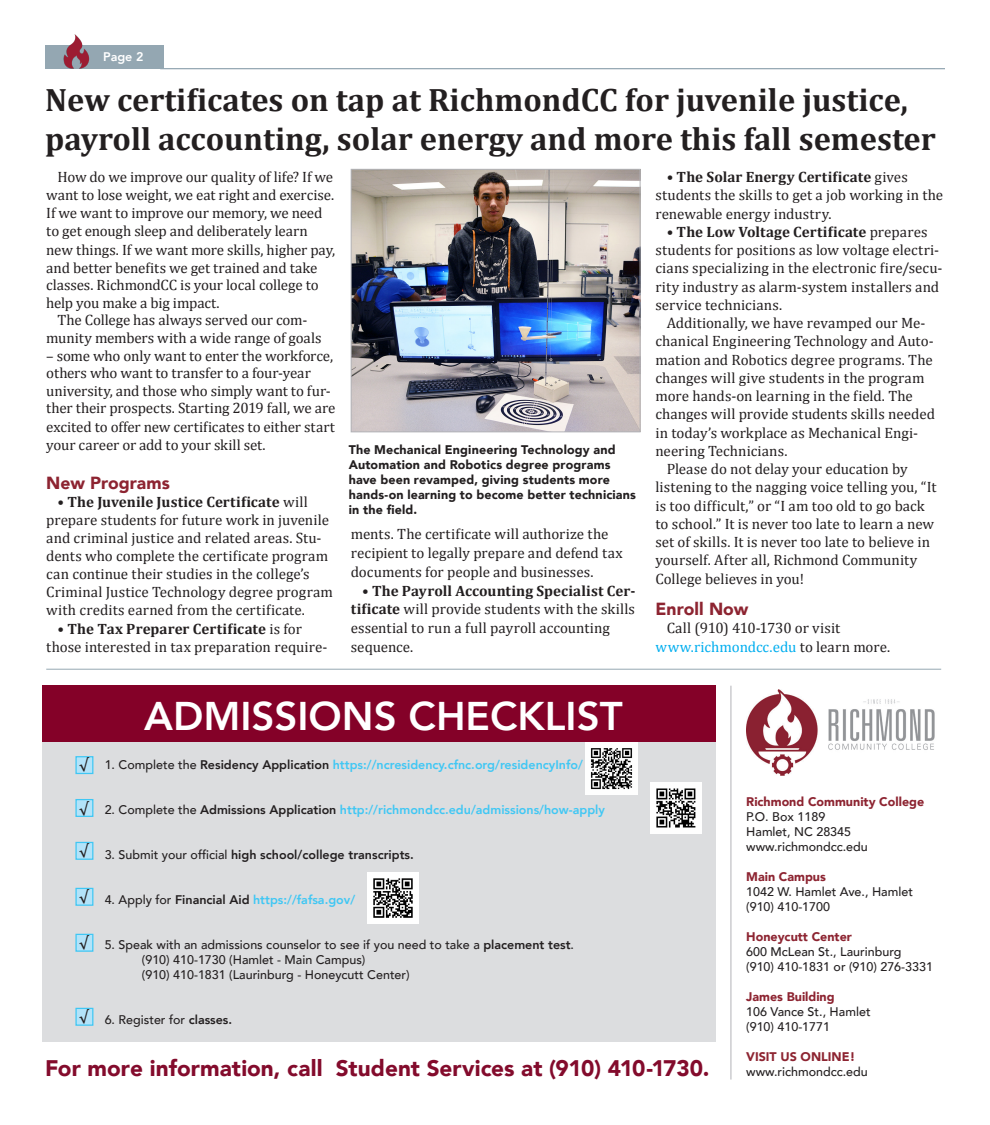
<style>
.page{position:relative;width:990px;height:1125px;background:#fff}
.page>*{position:absolute;margin:0;border:0;box-sizing:border-box;transform-origin:0 0}
.t1{font:800 40px "Avenir";color:#fff}
.Headline_1{font:700 32.5px/39px "Cambria";color:#231f20}
.Body_Subhead{font:900 22.5px "Avenir";color:#830b2c}
.Body_Subhead-2{font:900 17.5px "Avenir";color:#8d2431}
.t2{font:15px/18.2px "Cambria";color:#231f20}
.No_Spacing{font:500 12.5px "Avenir";color:#231f20}
.t3{font:800 12.5px "Avenir";color:#40c7f4}
.Photo_Cutline{font:900 12.5px/15px "Avenir";letter-spacing:.015em;color:#231f20}
.No_Spacing-2{font:900 12.5px "Avenir";color:#8d2431}
.t4{font:800 12.5px "Avenir";color:#231f20}
.t5{font:700 12.5px "Cambria";color:#231f20}
.t6{font:800 12.5px "Avenir";color:#fff}
.s1{font-weight:700}
.s2{color:#00aeef}
.s3{font-weight:500;color:#231f20}
.s4{color:#231f20}
.s5{font-weight:500}
.s6{font-weight:800}
</style>
<div class="page">
<div style="left:45px;top:46px;width:119px;height:23px;background:#94a7b2"></div>
<img style="left:56px;top:34px;width:39px;height:35px">
<hr style="left:160px;top:68px;width:785px;height:1px;background:#94a7b2">
<img style="left:746px;top:689px;width:189px;height:87px">
<hr style="left:46px;top:669px;width:895px;height:1px;background:#95a8b2">
<div style="left:43px;top:742px;width:673px;height:300px;background:#dcdddf"></div>
<div style="left:43px;top:686px;width:673px;height:56px;background:#840128"></div>
<img style="left:586px;top:742px;width:52px;height:52px">
<img style="left:650px;top:782px;width:51px;height:51px">
<img style="left:368px;top:872px;width:51px;height:51px">
<div style="left:75px;top:756px;width:18px;height:18px;background:#b3e3f9;border:1px solid #40c7f4"></div>
<div style="left:75px;top:799px;width:18px;height:18px;background:#b3e3f9;border:1px solid #40c7f4"></div>
<div style="left:75px;top:842px;width:18px;height:18px;background:#b3e3f9;border:1px solid #40c7f4"></div>
<div style="left:75px;top:888px;width:18px;height:18px;background:#b3e3f9;border:1px solid #40c7f4"></div>
<div style="left:75px;top:934px;width:18px;height:18px;background:#b3e3f9;border:1px solid #40c7f4"></div>
<div style="left:75px;top:1008px;width:18px;height:18px;background:#b3e3f9;border:1px solid #40c7f4"></div>
<hr style="left:731px;top:686px;width:1px;height:394px;background:#b2b3b7">
<img style="left:353px;top:171px;width:285px;height:259px">
<div style="left:351px;top:169px;width:289px;height:263px;border:1px solid #b2b3b7"></div>
<p class="t6" style="left:103px;top:47px;width:42px">Page 2</p>
<p class="Headline_1" style="left:45px;top:79px;width:892px">New certificates on tap at RichmondCC for juvenile justice, payroll accounting, solar energy and more this fall semester</p>
<p class="t2" style="left:46px;top:168px;width:290px;text-indent:11px">How do we improve our quality of life? If we want to lose weight, we eat right and exercise.<br>If we want to improve our memory, we need to get enough sleep and deliberately learn new things. If we want more skills, higher pay, and better benefits we get trained and take classes. RichmondCC is your local college to help you make a big impact.</p>
<p class="t2" style="left:46px;top:311px;width:277px;line-height:17.6px;text-align:center">The College has always served our com&shy;munity members with a wide range of goals</p>
<p class="t2" style="left:46px;top:347px;width:291px;line-height:17.8px">– some who only want to enter the workforce, others who want to transfer to a four-year university, and those who simply want to fur&shy;ther their prospects. Starting 2019 fall, we are excited to offer new certificates to either start your career or add to your skill set.</p>
<p class="Body_Subhead-2" style="left:46px;top:468px;width:125px">New Programs</p>
<p class="t2" style="left:46px;top:493px;width:288px;text-indent:11px">• <span class="s1">The Juvenile Justice Certificate</span> will prepare students for future work in juvenile and criminal justice and related areas. Stu&shy;dents who complete the certificate program can continue their studies in the college’s Criminal Justice Technology degree program with credits earned from the certificate.</p>
<p class="t2" style="left:46px;top:619px;width:283px;text-indent:11px">• <span class="s1">The Tax Preparer Certificate</span> is for those interested in tax preparation require-</p>
<p class="Photo_Cutline" style="left:349px;top:442px;width:289px">The Mechanical Engineering Technology and Automation and Robotics degree programs have been revamped, giving students more hands-on learning to become better technicians in the field.</p>
<p class="t2" style="left:351px;top:525px;width:274px;line-height:18.6px">ments. The certificate will authorize the recipient to legally prepare and defend tax documents for people and businesses.</p>
<p class="t2" style="left:351px;top:581px;width:286px;line-height:18.6px;text-indent:11px">• <span class="s1">The Payroll Accounting Specialist Cer&shy;tificate</span> will provide students with the skills essential to run a full payroll accounting sequence.</p>
<p class="t2" style="left:655px;top:168px;width:289px;text-indent:11px">• <span class="s1">The Solar Energy Certificate</span> gives students the skills to get a job working in the renewable energy industry.</p>
<p class="t2" style="left:655px;top:223px;width:289px;text-indent:11px">• <span class="s1">The Low Voltage Certificate</span> prepares students for positions as low voltage electri&shy;cians specializing in the electronic fire/secu&shy;rity industry as alarm-system installers and service technicians.</p>
<p class="t2" style="left:655px;top:314px;width:281px;text-indent:11px">Additionally, we have revamped our Me&shy;chanical Engineering Technology and Auto&shy;mation and Robotics degree programs. The changes will give students in the program more hands-on learning in the field. The changes will provide students skills needed in today’s workplace as Mechanical Engi&shy;neering Technicians.</p>
<p class="t2" style="left:655px;top:460px;width:283px;text-indent:11px">Please do not delay your education by listening to the nagging voice telling you, “It is too difficult,” or “I am too old to go back to school.” It is never too late to learn a new set of skills. It is never too late to believe in yourself. After all, Richmond Community College believes in you!</p>
<p class="Body_Subhead-2" style="left:655px;top:594px;width:94px">Enroll Now</p>
<p class="t2" style="left:655px;top:619px;width:236px;text-indent:11px">Call (910) 410-1730 or visit <span class="s2">www.richmondcc.edu</span> to learn more.</p>
<p class="t1" style="left:144px;top:685px;width:480px">ADMISSIONS CHECKLIST</p>
<p class="t3" style="left:105px;top:755px;width:480px"><span class="s3">1. Complete the</span> <span class="s4">Residency Application</span> https://ncresidency.cfnc.org/residencyInfo/</p>
<p class="t3" style="left:105px;top:800px;width:502px"><span class="s3">2. Complete the</span> <span class="s4">Admissions Application</span> http://richmondcc.edu/admissions/how-apply</p>
<p class="t4" style="left:105px;top:845px;width:311px"><span class="s5">3. Submit your official</span> high school/college transcripts.</p>
<p class="t3" style="left:105px;top:890px;width:252px"><span class="s3">4. Apply for</span> <span class="s4">Financial Aid</span> https://fafsa.gov/</p>
<p class="No_Spacing" style="left:105px;top:933px;width:471px">5. Speak with an admissions counselor to see if you need to take a <span class="s6">placement test</span>.</p>
<p class="No_Spacing" style="left:142px;top:948px;width:225px">(910) 410-1730 (Hamlet - Main Campus)</p>
<p class="No_Spacing" style="left:142px;top:963px;width:269px">(910) 410-1831 (Laurinburg - Honeycutt Center)</p>
<p class="No_Spacing" style="left:105px;top:1008px;width:129px">6. Register for <span class="s6">classes.</span></p>
<p class="t5" style="left:79px;top:756px;width:11px">√</p>
<p class="t5" style="left:79px;top:800px;width:11px">√</p>
<p class="t5" style="left:79px;top:842px;width:11px">√</p>
<p class="t5" style="left:79px;top:888px;width:11px">√</p>
<p class="t5" style="left:79px;top:934px;width:11px">√</p>
<p class="t5" style="left:79px;top:1008px;width:11px">√</p>
<p class="Body_Subhead" style="left:45px;top:1048px;width:666px">For more information, call Student Services at (910) 410-1730.</p>
<p class="No_Spacing-2" style="left:746px;top:790px;width:179px">Richmond Community College</p>
<p class="No_Spacing" style="left:746px;top:805px;width:81px">P.O. Box 1189</p>
<p class="No_Spacing" style="left:746px;top:820px;width:106px">Hamlet, NC 28345</p>
<p class="No_Spacing" style="left:746px;top:835px;width:123px">www.richmondcc.edu</p>
<p class="No_Spacing-2" style="left:746px;top:865px;width:81px">Main Campus</p>
<p class="No_Spacing" style="left:746px;top:880px;width:168px">1042 W. Hamlet Ave., Hamlet</p>
<p class="No_Spacing" style="left:746px;top:895px;width:85px">(910) 410-1700</p>
<p class="No_Spacing-2" style="left:746px;top:925px;width:107px">Honeycutt Center</p>
<p class="No_Spacing" style="left:746px;top:940px;width:157px">600 McLean St., Laurinburg</p>
<p class="No_Spacing" style="left:746px;top:955px;width:188px">(910) 410-1831 or (910) 276-3331</p>
<p class="No_Spacing-2" style="left:746px;top:985px;width:90px">James Building</p>
<p class="No_Spacing" style="left:746px;top:1000px;width:126px">106 Vance St., Hamlet</p>
<p class="No_Spacing" style="left:746px;top:1015px;width:85px">(910) 410-1771</p>
<p class="No_Spacing-2" style="left:746px;top:1045px;width:111px">VISIT US ONLINE!</p>
<p class="No_Spacing" style="left:746px;top:1060px;width:123px">www.richmondcc.edu</p>
</div>
